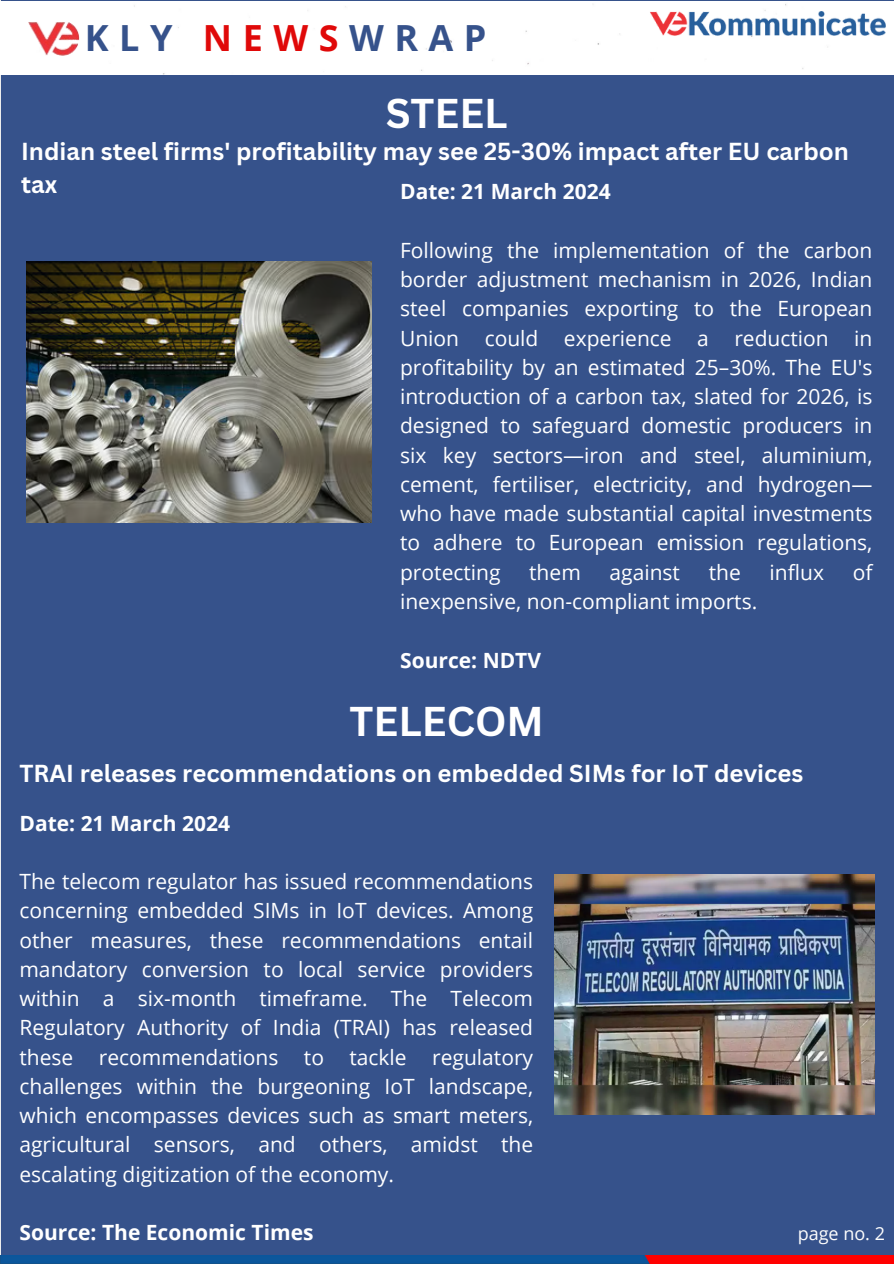
<style>
.page{position:relative;width:894px;height:1264px;background:#fff}
.page>*{position:absolute;margin:0;border:0;box-sizing:border-box;transform-origin:0 0}
.t1{font:700 40.5px "Canva Sans";color:#fff}
.t2{font:700 36px "Open Sans";letter-spacing:.29em;color:#36528b}
.t3{font:700 24px/32.7px "Canva Sans";color:#fff}
.t4{font:700 23.85px "Canva Sans";color:#fff}
.t5{font:21px/29.2px "Open Sans";color:#fff;text-align:justify}
.t6{font:700 21px "Open Sans";color:#fff}
.t7{font:18px "Open Sans";color:#fefefe}
.s1{color:#e00909}
</style>
<div class="page">
<div style="left:1px;top:0;width:892px;height:1255px;background:#36528b"></div>
<div style="left:1px;top:2px;width:892px;height:73px;background:#fff"></div>
<img style="left:0;top:1255px;width:893px;height:8px">
<img style="left:27px;top:22px;width:53px;height:35px">
<img style="left:647px;top:12px;width:238px;height:27px">
<img style="left:27px;top:261px;width:344px;height:261px">
<img style="left:554px;top:874px;width:320px;height:239px">
<h4 class="t2" style="left:85px;top:13px;width:403px">KLY <span class="s1">NEWS</span>WRAP</h4>
<p class="t1" style="left:385px;top:85px;width:123px">STEEL</p>
<h4 class="t3" style="left:21px;top:134px;width:829px">Indian steel firms' profitability may see 25-30% impact after EU carbon tax</h4>
<h5 class="t6" style="left:400px;top:177px;width:212px">Date: 21 March 2024</h5>
<h4 class="t5" style="left:400px;top:235px;width:473px">Following the implementation of the carbon border adjustment mechanism in 2026, Indian steel companies exporting to the European Union could experience a reduction in profitability by an estimated 25–30%. The EU's introduction of a carbon tax, slated for 2026, is designed to safeguard domestic producers in six key sectors—iron and steel, aluminium, cement, fertiliser, electricity, and hydrogen— who have made substantial capital investments to adhere to European emission regulations, protecting</h4>
<h4 class="t5" style="left:529px;top:557px;width:53px">them</h4>
<h4 class="t5" style="left:609px;top:557px;width:72px">against</h4>
<h4 class="t5" style="left:708px;top:557px;width:34px">the</h4>
<h4 class="t5" style="left:769px;top:557px;width:56px">influx</h4>
<h4 class="t5" style="left:852px;top:557px;width:21px">of</h4>
<h4 class="t5" style="left:400px;top:586px;width:358px">inexpensive, non-compliant imports.</h4>
<p class="t6" style="left:400px;top:645px;width:142px">Source: NDTV</p>
<p class="t1" style="left:349px;top:692px;width:196px">TELECOM</p>
<p class="t4" style="left:19px;top:756px;width:785px">TRAI releases recommendations on embedded SIMs for IoT devices</p>
<h2 class="t6" style="left:19px;top:808px;width:212px">Date: 21 March 2024</h2>
<p class="t5" style="left:19px;top:866px;width:515px">The telecom regulator has issued recommendations concerning embedded SIMs in IoT devices. Among other measures, these recommendations entail mandatory conversion to local service providers within a six-month timeframe. The Telecom Regulatory Authority of India (TRAI) has released these recommendations to tackle regulatory challenges within the burgeoning IoT landscape, which encompasses devices such as smart meters, agricultural sensors, and others, amidst the escalating digitization of the economy.</p>
<p class="t6" style="left:19px;top:1217px;width:295px">Source: The Economic Times</p>
<h3 class="t7" style="left:797px;top:1221px;width:89px">page no. 2</h3>
</div>
